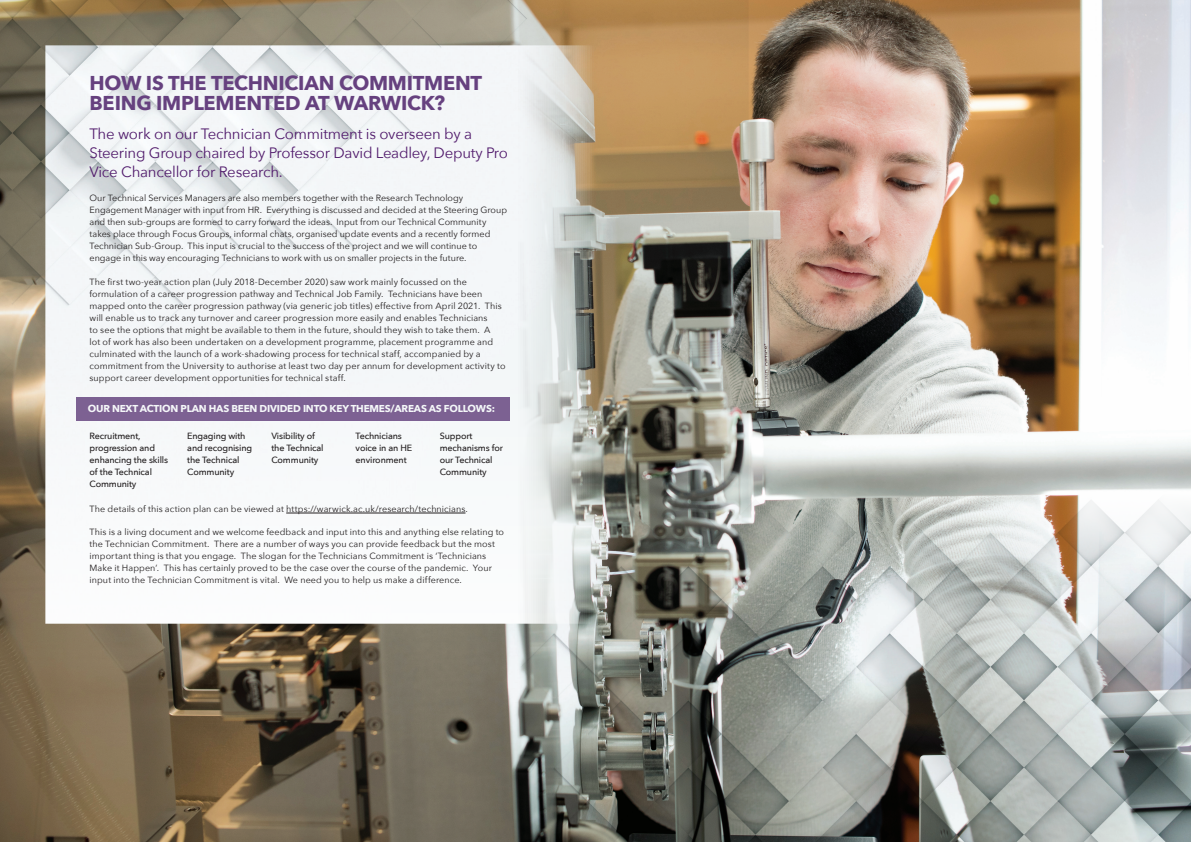
<style>
.page{position:relative;width:1191px;height:842px;background:#fff}
.page>*{position:absolute;margin:0;border:0;box-sizing:border-box;transform-origin:0 0}
.t1{font:700 20px/20px "Avenir Next";letter-spacing:-.015em;color:#66417f}
.t2{font:15px/19px "Avenir Next";letter-spacing:-.015em;color:#511b6c}
.t3{font:700 10px "Avenir Next";letter-spacing:-.02em;color:#fff}
.No_Spacing{font:9px/12px "Avenir Next";letter-spacing:.005em;color:#231f20}
.t4{font:500 9px/12px "Avenir Next";letter-spacing:-.015em;color:#231f20}
</style>
<div class="page">
<img style="left:748px;top:0;width:443px;height:842px">
<img style="left:0;top:0;width:748px;height:842px">
<hr style="left:286px;top:513px;width:179px;height:1px;background:#231f20">
<p class="t1" style="left:90px;top:73px;width:394px">HOW IS THE TECHNICIAN COMMITMENT<br>BEING IMPLEMENTED AT WARWICK?</p>
<p class="t2" style="left:90px;top:124px;width:420px">The work on our Technician Commitment is overseen by a<br>Steering Group chaired by Professor David Leadley, Deputy Pro<br>Vice Chancellor for Research.</p>
<p class="No_Spacing" style="left:90px;top:192px;width:419px">Our Technical Services Managers are also members together with the Research Technology Engagement Manager with input from HR. Everything is discussed and decided at the Steering Group and then sub-groups are formed to carry forward the ideas. Input from our Technical Community takes place through Focus Groups, informal chats, organised update events and a recently formed Technician Sub-Group. This input is crucial to the success of the project and we will continue to engage in this way encouraging Technicians to work with us on smaller projects in the future.</p>
<p class="No_Spacing" style="left:90px;top:276px;width:418px">The first two-year action plan (July 2018-December 2020) saw work mainly focussed on the formulation of a career progression pathway and Technical Job Family. Technicians have been mapped onto the career progression pathway (via generic job titles) effective from April 2021. This will enable us to track any turnover and career progression more easily and enables Technicians<br>to see the options that might be available to them in the future, should they wish to take them. A<br>lot of work has also been undertaken on a development programme, placement programme and culminated with the launch of a work-shadowing process for technical staff, accompanied by a commitment from the University to authorise at least two day per annum for development activity to support career development opportunities for technical staff.</p>
<p class="t3" style="left:88px;top:400px;width:409px">OUR NEXT ACTION PLAN HAS BEEN DIVIDED INTO KEY THEMES/AREAS AS FOLLOWS:</p>
<p class="t4" style="left:90px;top:429px;width:80px">Recruitment, progression and enhancing the skills of the Technical<br>Community</p>
<p class="t4" style="left:187px;top:429px;width:66px">Engaging with and recognising the Technical<br>Community</p>
<p class="t4" style="left:271px;top:429px;width:54px">Visibility of the Technical<br>Community</p>
<p class="t4" style="left:355px;top:429px;width:58px">Technicians voice in an HE environment</p>
<p class="t4" style="left:440px;top:429px;width:65px">Support mechanisms for our Technical<br>Community</p>
<p class="No_Spacing" style="left:90px;top:503px;width:380px">The details of this action plan can be viewed at https://warwick.ac.uk/research/technicians.</p>
<p class="No_Spacing" style="left:90px;top:526px;width:416px">This is a living document and we welcome feedback and input into this and anything else relating to the Technician Commitment. There are a number of ways you can provide feedback but the most important thing is that you engage. The slogan for the Technicians Commitment is ‘Technicians Make it Happen’. This has certainly proved to be the case over the course of the pandemic. Your input into the Technician Commitment is vital. We need you to help us make a difference.</p>
</div>
